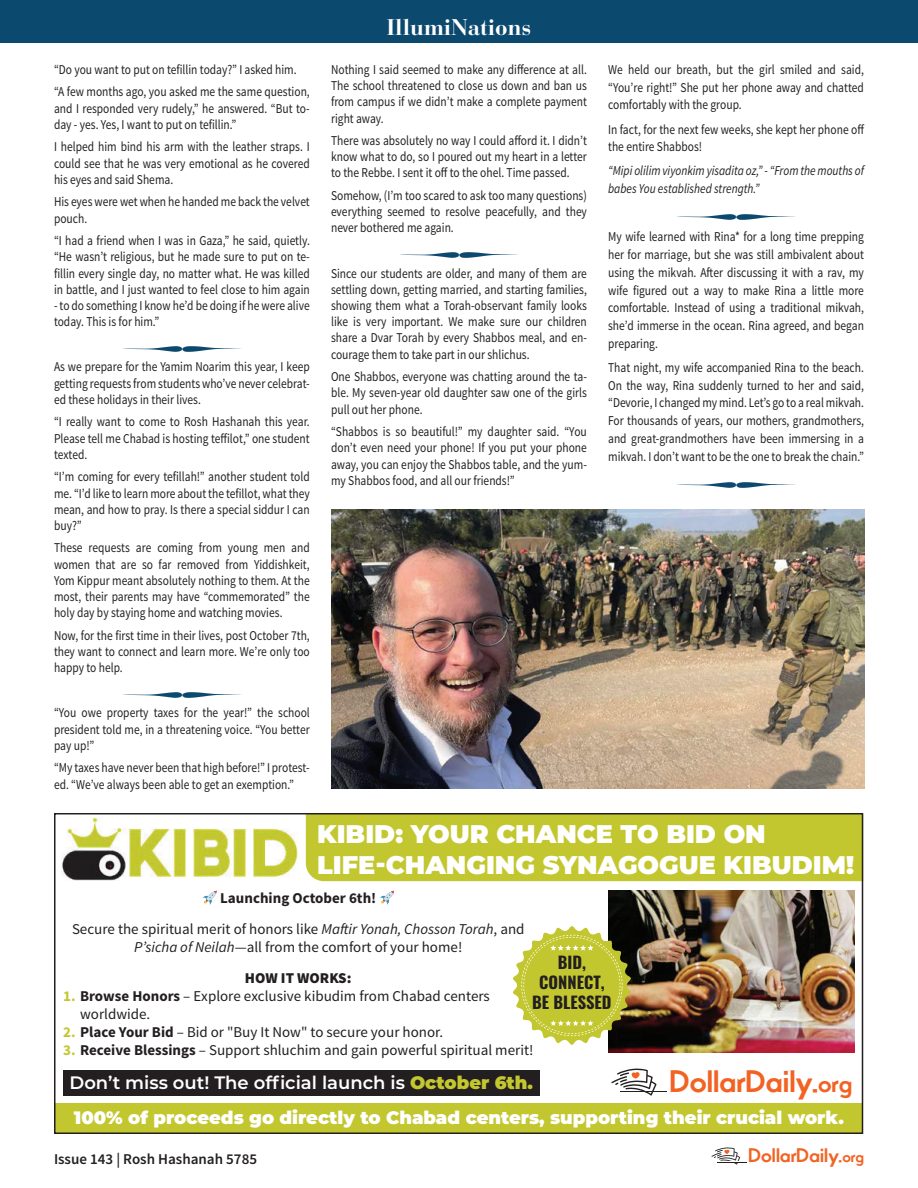
<style>
.page{position:relative;width:918px;height:1188px;background:#fff}
.page>*{position:absolute;margin:0;border:0;box-sizing:border-box;transform-origin:0 0}
.t1{font:700 29.4px "Movement";letter-spacing:-.005em;color:#f26323}
.t2{font:900 25.5px/30.6px "Montserrat";color:#fff}
.t3{font:700 22.5px "Bauer Bodoni Std";color:#fff}
.t4{font:700 18.6px "Movement";letter-spacing:-.005em;color:#f26323}
.t5{font:900 18px "Montserrat";color:#fff}
.t6{font:600 18px "Montserrat";color:#fff}
.t7{font:16.5px/19.8px "Oswald";color:#231f20;text-align:center}
.t8{font:15px/30.8px "Source Sans Pro";color:#231f20;text-align:center}
.t9{font:600 15px "Source Sans Pro";color:#231f20}
.t10{font:13.5px/16.2px "Source Sans Pro";color:#231f20;text-align:justify;scale:.85 1}
.t11{font:italic 13.5px/17.7px "Source Sans Pro";color:#231f20;scale:.85 1}
.s1{font-weight:700}
.s2{font-style:italic}
.s3{font-weight:900}
.s4{font-weight:700;color:#c3c72f}
.s5{font-weight:900;color:#c3c72f}
.s6{font-size:23.4px}
.s7{font-size:14.85px}
</style>
<div class="page">
<div style="left:306px;top:816px;width:554px;height:65px;background:#c3c72f"></div>
<div style="left:55px;top:1103px;width:807px;height:29px;background:#c3c72f"></div>
<div style="left:54px;top:813px;width:809px;height:321px;border:2px solid #231f20"></div>
<svg style="left:712px;top:1147px;width:28px;height:18px"></svg>
<hr style="left:717px;top:1161px;width:30px;height:1px;background:#fff">
<hr style="left:717px;top:1162px;width:30px;height:1px;background:#231f20">
<div style="left:0;top:0;width:918px;height:43px;background:#0b496e"></div>
<img style="left:331px;top:509px;width:533px;height:280px">
<svg style="left:611px;top:1068px;width:46px;height:28px"></svg>
<hr style="left:621px;top:1091px;width:46px;height:1px;background:#231f20">
<img style="left:62px;top:818px;width:235px;height:62px">
<img style="left:608px;top:891px;width:247px;height:162px">
<svg style="left:203px;top:891px;width:14px;height:14px"></svg>
<svg style="left:380px;top:891px;width:14px;height:14px"></svg>
<div style="left:63px;top:1070px;width:476px;height:26px;background:#231f20"></div>
<svg style="left:513px;top:926px;width:118px;height:119px"></svg>
<p class="t10" style="left:54px;top:59px;width:302px;line-height:22.5px">“Do you want to put on tefillin today?” I asked him. “A few months ago, you asked me the same question,</p>
<p class="t10" style="left:54px;top:101px;width:302px">and I responded very rudely,” he answered. “But to&shy;day - yes. Yes, I want to put on tefillin.”</p>
<p class="t10" style="left:54px;top:140px;width:302px">I helped him bind his arm with the leather straps. I could see that he was very emotional as he covered his eyes and said Shema.</p>
<p class="t10" style="left:54px;top:195px;width:302px">His eyes were wet when he handed me back the velvet pouch.</p>
<p class="t10" style="left:54px;top:234px;width:303px">“I had a friend when I was in Gaza,” he said, quietly. “He wasn’t religious, but he made sure to put on te&shy;fillin every single day, no matter what. He was killed in battle, and I just wanted to feel close to him again</p>
<p class="t10" style="left:54px;top:299px;width:302px">- to do something I know he’d be doing if he were alive today. This is for him.”</p>
<p class="t10" style="left:54px;top:360px;width:303px">As we prepare for the Yamim Noarim this year, I keep getting requests from students who’ve never celebrat&shy;ed these holidays in their lives.</p>
<p class="t10" style="left:54px;top:415px;width:302px">“I really want to come to Rosh Hashanah this year.<br>Please tell me Chabad is hosting teffilot,” one student texted.</p>
<p class="t10" style="left:54px;top:470px;width:302px">“I’m coming for every tefillah!” another student told me. “I’d like to learn more about the tefillot, what they mean, and how to pray. Is there a special siddur I can buy?”</p>
<p class="t10" style="left:54px;top:541px;width:302px">These requests are coming from young men and women that are so far removed from Yiddishkeit, Yom Kippur meant absolutely nothing to them. At the most, their parents may have “commemorated” the holy day by staying home and watching movies.</p>
<p class="t10" style="left:54px;top:629px;width:303px">Now, for the first time in their lives, post October 7th, they want to connect and learn more. We’re only too happy to help.</p>
<p class="t10" style="left:54px;top:706px;width:302px">“You owe property taxes for the year!” the school president told me, in a threatening voice. “You better pay up!”</p>
<p class="t10" style="left:54px;top:761px;width:302px">“My taxes have never been that high before!” I protest&shy;ed. “We’ve always been able to get an exemption.”</p>
<h3 class="t3" style="left:386px;top:14px;width:147px">IllumiNations</h3>
<p class="t10" style="left:331px;top:63px;width:302px">Nothing I said seemed to make any difference at all.<br>The school threatened to close us down and ban us from campus if we didn’t make a complete payment right away.</p>
<p class="t10" style="left:331px;top:134px;width:303px">There was absolutely no way I could afford it. I didn’t know what to do, so I poured out my heart in a letter to the Rebbe. I sent it off to the ohel. Time passed.</p>
<p class="t10" style="left:331px;top:189px;width:303px">Somehow, (I’m too scared to ask too many questions) everything seemed to resolve peacefully, and they</p>
<p class="t10" style="left:331px;top:221px;width:146px">never bothered me again.</p>
<p class="t10" style="left:331px;top:266px;width:303px">Since our students are older, and many of them are settling down, getting married, and starting families, showing them what a Torah-observant family looks</p>
<p class="t10" style="left:331px;top:315px;width:302px">like is very important. We make sure our children share a Dvar Torah by every Shabbos meal, and en&shy;courage them to take part in our shlichus.</p>
<p class="t10" style="left:331px;top:370px;width:303px">One Shabbos, everyone was chatting around the ta&shy;ble. My seven-year old daughter saw one of the girls pull out her phone.</p>
<p class="t10" style="left:331px;top:425px;width:302px">“Shabbos is so beautiful!” my daughter said. “You don’t even need your phone! If you put your phone away, you can enjoy the Shabbos table, and the yum&shy;my Shabbos food, and all our friends!”</p>
<p class="t10" style="left:608px;top:62px;width:302px;line-height:17.7px">We held our breath, but the girl smiled and said, “You’re right!” She put her phone away and chatted comfortably with the group.</p>
<p class="t10" style="left:608px;top:121px;width:303px;line-height:17.7px">In fact, for the next few weeks, she kept her phone off the entire Shabbos!</p>
<p class="t11" style="left:608px;top:163px;width:302px">“Mipi olilim viyonkim yisadita oz,” - “From the mouths of babes You established strength.”</p>
<p class="t10" style="left:608px;top:229px;width:303px;line-height:17.7px">My wife learned with Rina* for a long time prepping her for marriage, but she was still ambivalent about using the mikvah. After discussing it with a rav, my wife figured out a way to make Rina a little more comfortable. Instead of using a traditional mikvah, she’d immerse in the ocean. Rina agreed, and began preparing.</p>
<p class="t10" style="left:608px;top:360px;width:302px;line-height:17.7px">That night, my wife accompanied Rina to the beach.<br>On the way, Rina suddenly turned to her and said, “Devorie, I changed my mind. Let’s go to a real mikvah.<br>For thousands of years, our mothers, grandmothers, and great-grandmothers have been immersing in a mikvah. I don’t want to be the one to break the chain.”</p>
<h2 class="t2" style="left:317px;top:820px;width:538px">KIBID: YOUR CHANCE TO BID ON<br>LIFE-CHANGING SYNAGOGUE KIBUDIM!</h2>
<p class="t8" style="left:72px;top:884px;width:454px"><span class="s1">Launching October 6th!<br></span>Secure the spiritual merit of honors like <span class="s2">Maftir Yonah, Chosson Torah</span>, and</p>
<p class="t8" style="left:134px;top:933px;width:330px"><span class="s2">P’sicha of Neilah</span>—all from the comfort of your home!<br><span class="s3">HOW IT WORKS:</span></p>
<p class="t8" style="left:80px;top:988px;width:411px;line-height:18px;text-align:left;text-indent:-17px"><span class="s4">1.</span> <span class="s1">Browse Honors</span> – Explore exclusive kibudim from Chabad centers worldwide.</p>
<p class="t8" style="left:63px;top:1018px;width:382px"><span class="s4">2.</span> <span class="s1">Place Your Bid</span> – Bid or "Buy It Now" to secure your honor.</p>
<p class="t8" style="left:63px;top:1036px;width:472px"><span class="s4">3.</span> <span class="s1">Receive Blessings</span> – Support shluchim and gain powerful spiritual merit!</p>
<p class="t7" style="left:532px;top:952px;width:81px">BID,<br>CONNECT,<br>BE BLESSED</p>
<h3 class="t6" style="left:69px;top:1072px;width:465px">Don’t miss out! The official launch is <span class="s5">October 6th.</span></h3>
<h1 class="t1" style="left:670px;top:1063px;width:184px">DollarDaily.<span class="s6">org</span></h1>
<h3 class="t5" style="left:74px;top:1110px;width:772px">100% of proceeds go directly to Chabad centers, supporting their crucial work.</h3>
<p class="t9" style="left:54px;top:1153px;width:205px">Issue 143 | Rosh Hashanah 5785</p>
<h3 class="t4" style="left:749px;top:1144px;width:117px">DollarDaily.<span class="s7">org</span></h3>
</div>
